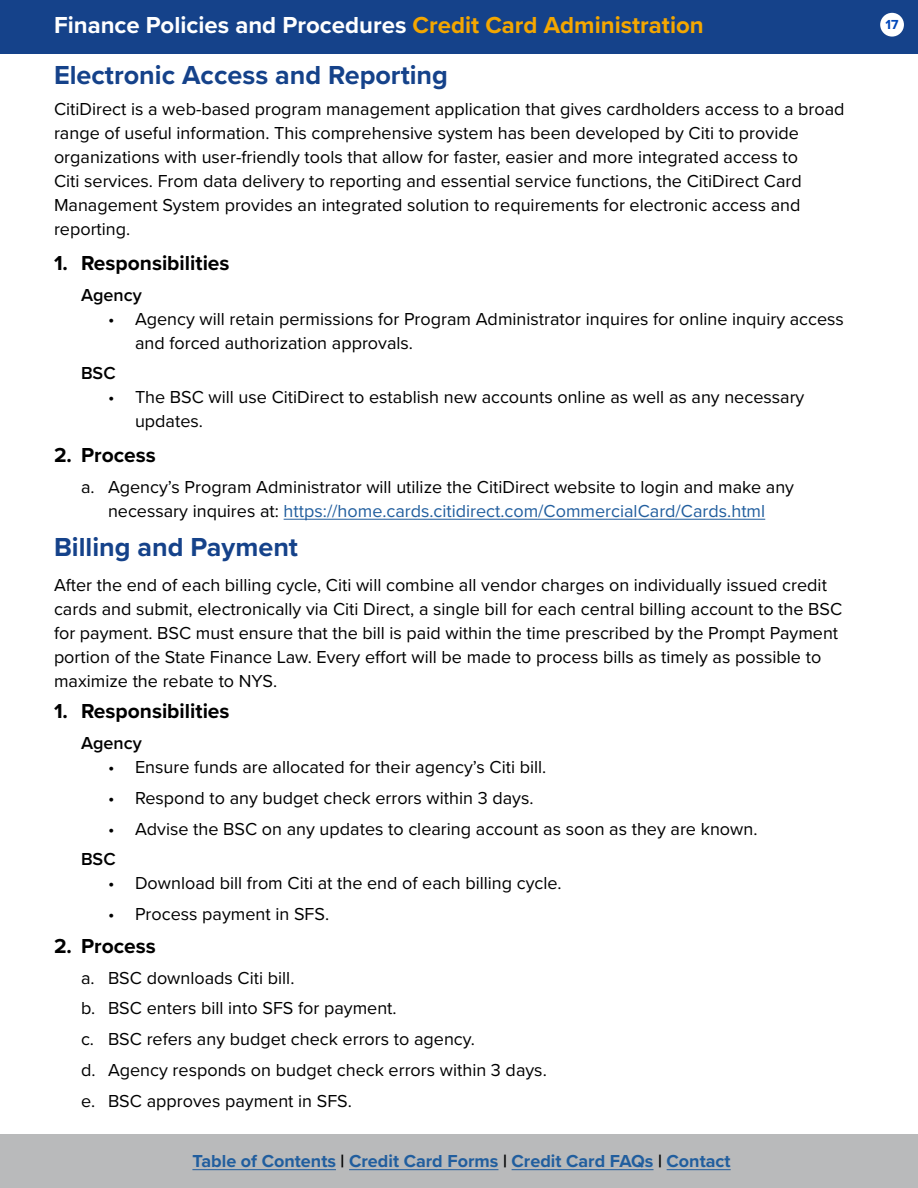
<style>
.page{position:relative;width:918px;height:1188px;background:#fff}
.page>*{position:absolute;margin:0;border:0;box-sizing:border-box;transform-origin:0 0}
.t1{font:700 27px "Proxima Nova";color:#15428a}
.t2{font:700 24px "Proxima Nova";color:#fff}
.Body{font:700 21px "Proxima Nova";color:#000}
.Body-2{font:18px/24px "Proxima Nova";color:#000}
.t3{font:700 18px "Proxima Nova";color:#215e9e}
.Body-3{font:600 18px "Proxima Nova";color:#000}
.t4{font:700 13.5px "Proxima Nova";color:#0047ba}
.s1{color:#f4a700}
.s2{color:#215e9e}
.s3{color:#000}
</style>
<div class="page">
<div style="left:0;top:1134px;width:918px;height:54px;background:#b9babb"></div>
<div style="left:0;top:0;width:918px;height:54px;background:#15428a"></div>
<div style="left:880px;top:13px;width:24px;height:24px;background:#fff;border-radius:50%"></div>
<hr style="left:284px;top:519px;width:481px;height:1px;background:#215e9e">
<hr style="left:192px;top:1169px;width:144px;height:1px;background:#215e9e">
<hr style="left:349px;top:1169px;width:149px;height:1px;background:#215e9e">
<hr style="left:512px;top:1169px;width:142px;height:1px;background:#215e9e">
<hr style="left:667px;top:1169px;width:64px;height:1px;background:#215e9e">
<p class="t2" style="left:54px;top:7px;width:651px">Finance Policies and Procedures <span class="s1">Credit Card Administration</span></p>
<p class="t4" style="left:886px;top:14px;width:14px">17</p>
<p class="t1" style="left:54px;top:55px;width:396px">Electronic Access and Reporting</p>
<p class="Body-2" style="left:54px;top:96px;width:792px">CitiDirect is a web-based program management application that gives cardholders access to a broad range of useful information. This comprehensive system has been developed by Citi to provide organizations with user-friendly tools that allow for faster, easier and more integrated access to<br>Citi services. From data delivery to reporting and essential service functions, the CitiDirect Card Management System provides an integrated solution to requirements for electronic access and reporting.</p>
<p class="Body" style="left:54px;top:247px;width:177px">1. Responsibilities</p>
<p class="Body-3" style="left:81px;top:281px;width:62px">Agency</p>
<p class="Body-2" style="left:135px;top:306px;width:711px;text-indent:-27px">• Agency will retain permissions for Program Administrator inquires for online inquiry access and forced authorization approvals.</p>
<p class="Body-3" style="left:81px;top:360px;width:36px">BSC</p>
<p class="Body-2" style="left:135px;top:385px;width:671px;text-indent:-27px">• The BSC will use CitiDirect to establish new accounts online as well as any necessary updates.</p>
<p class="Body" style="left:54px;top:439px;width:103px">2. Process</p>
<p class="Body-2" style="left:81px;top:474px;width:715px;text-align:center">a. Agency’s Program Administrator will utilize the CitiDirect website to login and make any necessary inquires at: <span class="s2">https://home.cards.citidirect.com/CommercialCard/Cards.html</span></p>
<p class="t1" style="left:54px;top:527px;width:246px">Billing and Payment</p>
<p class="Body-2" style="left:54px;top:572px;width:790px">After the end of each billing cycle, Citi will combine all vendor charges on individually issued credit cards and submit, electronically via Citi Direct, a single bill for each central billing account to the BSC for payment. BSC must ensure that the bill is paid within the time prescribed by the Prompt Payment portion of the State Finance Law. Every effort will be made to process bills as timely as possible to maximize the rebate to NYS.</p>
<p class="Body" style="left:54px;top:696px;width:177px">1. Responsibilities</p>
<p class="Body-3" style="left:81px;top:730px;width:62px">Agency</p>
<p class="Body-2" style="left:108px;top:754px;width:440px">• Ensure funds are allocated for their agency’s Citi bill.</p>
<p class="Body-2" style="left:108px;top:785px;width:427px">• Respond to any budget check errors within 3 days.</p>
<p class="Body-2" style="left:108px;top:816px;width:651px">• Advise the BSC on any updates to clearing account as soon as they are known.</p>
<p class="Body-3" style="left:81px;top:846px;width:36px">BSC</p>
<p class="Body-2" style="left:108px;top:871px;width:455px">• Download bill from Citi at the end of each billing cycle.</p>
<p class="Body-2" style="left:108px;top:901px;width:223px">• Process payment in SFS.</p>
<p class="Body" style="left:54px;top:930px;width:103px">2. Process</p>
<p class="Body-2" style="left:81px;top:965px;width:215px">a. BSC downloads Citi bill.</p>
<p class="Body-2" style="left:81px;top:996px;width:317px">b. BSC enters bill into SFS for payment.</p>
<p class="Body-2" style="left:81px;top:1026px;width:395px">c. BSC refers any budget check errors to agency.</p>
<p class="Body-2" style="left:81px;top:1057px;width:467px">d. Agency responds on budget check errors within 3 days.</p>
<p class="Body-2" style="left:81px;top:1088px;width:272px">e. BSC approves payment in SFS.</p>
<p class="t3" style="left:192px;top:1148px;width:540px">Table of Contents <span class="s3">|</span> Credit Card Forms <span class="s3">|</span> Credit Card FAQs <span class="s3">|</span> Contact</p>
</div>
